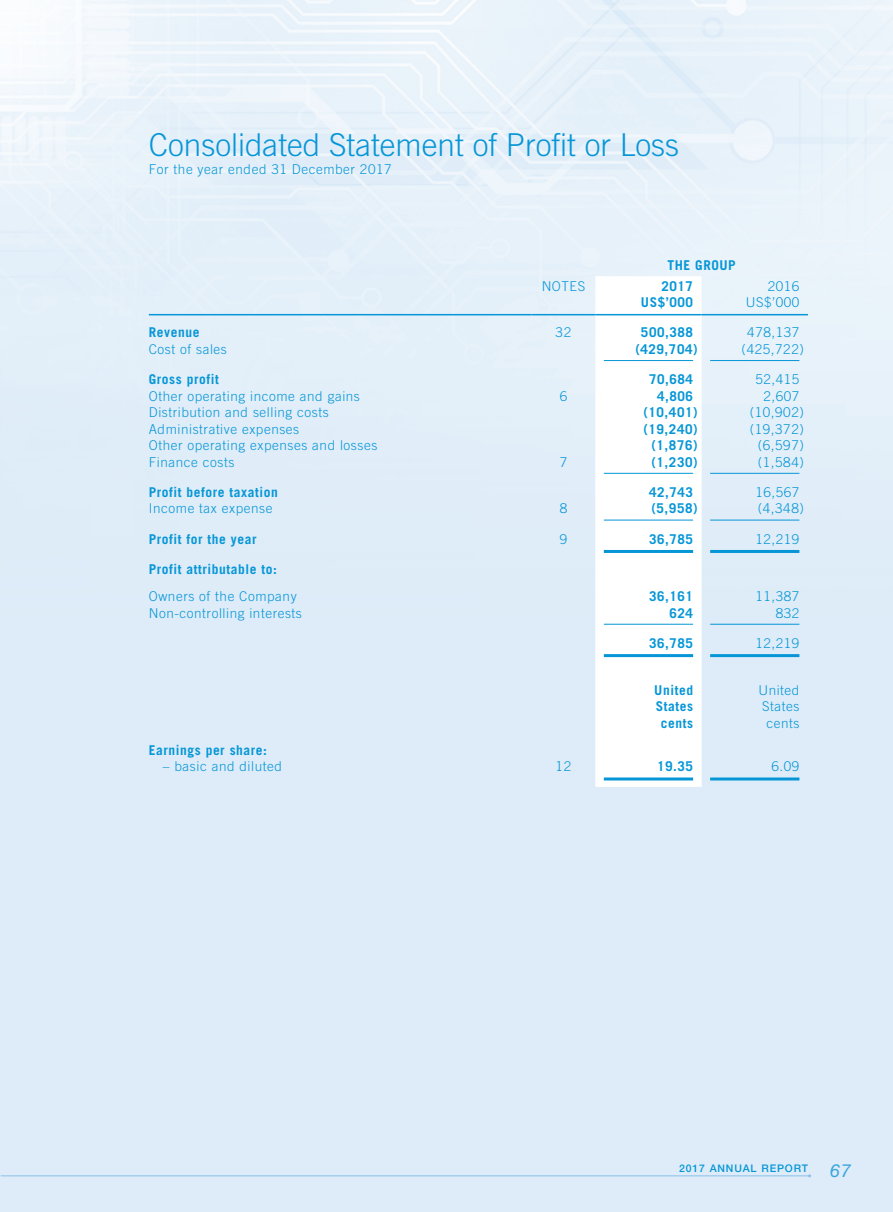
<style>
.page{position:relative;width:893px;height:1212px;background:#fff}
.page>*{position:absolute;margin:0;border:0;box-sizing:border-box;transform-origin:0 0}
.t1{font:300 31.5px "Trade Gothic LT Std";color:#0696d7}
._1__內文{font:300 13.5px "Trade Gothic LT Std";letter-spacing:.04em;color:#0696d7}
._1__內文-2{font:700 13.5px "Trade Gothic LT Std";letter-spacing:.04em;color:#0696d7}
.t2{font:500 10.5px "Helvetica Neue LT Std";letter-spacing:.08em;color:#0696d7}
.s1{font-weight:400;font-style:italic;font-size:18px;color:#3aa5dd}
</style>
<div class="page">
<hr style="left:1px;top:1175px;width:809px;height:1px;background:#8cc0e8">
<svg style="left:595px;top:276px;width:107px;height:511px"></svg>
<hr style="left:149px;top:314px;width:382px;height:1px;background:#0696d7">
<hr style="left:531px;top:314px;width:64px;height:1px;background:#0696d7">
<hr style="left:595px;top:314px;width:107px;height:1px;background:#0696d7">
<hr style="left:702px;top:314px;width:106px;height:1px;background:#0696d7">
<hr style="left:604px;top:360px;width:89px;height:1px;background:#0696d7">
<hr style="left:710px;top:360px;width:89px;height:1px;background:#0696d7">
<hr style="left:604px;top:473px;width:89px;height:1px;background:#0696d7">
<hr style="left:710px;top:473px;width:89px;height:1px;background:#0696d7">
<hr style="left:604px;top:520px;width:89px;height:1px;background:#0696d7">
<hr style="left:710px;top:520px;width:89px;height:1px;background:#0696d7">
<hr style="left:604px;top:550px;width:89px;height:3px;background:#0696d7">
<hr style="left:710px;top:550px;width:89px;height:3px;background:#0696d7">
<hr style="left:604px;top:624px;width:89px;height:1px;background:#0696d7">
<hr style="left:710px;top:624px;width:89px;height:1px;background:#0696d7">
<hr style="left:604px;top:654px;width:89px;height:3px;background:#0696d7">
<hr style="left:710px;top:654px;width:89px;height:3px;background:#0696d7">
<hr style="left:604px;top:777px;width:89px;height:3px;background:#0696d7">
<hr style="left:710px;top:777px;width:89px;height:3px;background:#0696d7">
<h1 class="t1" style="left:149px;top:126px;width:532px">Consolidated Statement of Profit or Loss</h1>
<p class="_1__內文" style="left:149px;top:161px;width:244px">For the year ended 31 December 2017</p>
<p class="_1__內文-2" style="left:667px;top:257px;width:70px">THE GROUP</p>
<p class="_1__內文" style="left:542px;top:278px;width:45px">NOTES</p>
<p class="_1__內文-2" style="left:661px;top:278px;width:33px">2017</p>
<p class="_1__內文" style="left:768px;top:278px;width:33px">2016</p>
<p class="_1__內文-2" style="left:641px;top:294px;width:54px">US$’000</p>
<p class="_1__內文" style="left:746px;top:295px;width:55px">US$’000</p>
<p class="_1__內文-2" style="left:149px;top:324px;width:52px">Revenue</p>
<p class="_1__內文" style="left:556px;top:325px;width:17px">32</p>
<p class="_1__內文-2" style="left:641px;top:324px;width:54px">500,388</p>
<p class="_1__內文" style="left:747px;top:325px;width:54px">478,137</p>
<p class="_1__內文" style="left:149px;top:341px;width:80px">Cost of sales</p>
<p class="_1__內文-2" style="left:635px;top:341px;width:64px">(429,704)</p>
<p class="_1__內文" style="left:742px;top:341px;width:64px">(425,722)</p>
<p class="_1__內文-2" style="left:149px;top:371px;width:71px">Gross profit</p>
<p class="_1__內文-2" style="left:649px;top:371px;width:46px">70,684</p>
<p class="_1__內文" style="left:755px;top:371px;width:46px">52,415</p>
<p class="_1__內文" style="left:149px;top:388px;width:213px">Other operating income and gains</p>
<p class="_1__內文" style="left:560px;top:388px;width:9px">6</p>
<p class="_1__內文-2" style="left:657px;top:388px;width:38px">4,806</p>
<p class="_1__內文" style="left:763px;top:388px;width:38px">2,607</p>
<p class="_1__內文" style="left:149px;top:404px;width:181px">Distribution and selling costs</p>
<p class="_1__內文-2" style="left:643px;top:404px;width:56px">(10,401)</p>
<p class="_1__內文" style="left:750px;top:404px;width:56px">(10,902)</p>
<p class="_1__內文" style="left:149px;top:421px;width:152px">Administrative expenses</p>
<p class="_1__內文-2" style="left:643px;top:421px;width:56px">(19,240)</p>
<p class="_1__內文" style="left:750px;top:421px;width:56px">(19,372)</p>
<p class="_1__內文" style="left:149px;top:437px;width:230px">Other operating expenses and losses</p>
<p class="_1__內文-2" style="left:651px;top:437px;width:48px">(1,876)</p>
<p class="_1__內文" style="left:758px;top:437px;width:48px">(6,597)</p>
<p class="_1__內文" style="left:149px;top:454px;width:87px">Finance costs</p>
<p class="_1__內文" style="left:560px;top:454px;width:9px">7</p>
<p class="_1__內文-2" style="left:651px;top:454px;width:48px">(1,230)</p>
<p class="_1__內文" style="left:758px;top:454px;width:48px">(1,584)</p>
<p class="_1__內文-2" style="left:149px;top:484px;width:130px">Profit before taxation</p>
<p class="_1__內文-2" style="left:649px;top:484px;width:46px">42,743</p>
<p class="_1__內文" style="left:755px;top:484px;width:46px">16,567</p>
<p class="_1__內文" style="left:149px;top:501px;width:125px">Income tax expense</p>
<p class="_1__內文" style="left:560px;top:501px;width:9px">8</p>
<p class="_1__內文-2" style="left:651px;top:500px;width:48px">(5,958)</p>
<p class="_1__內文" style="left:758px;top:501px;width:48px">(4,348)</p>
<p class="_1__內文-2" style="left:149px;top:531px;width:109px">Profit for the year</p>
<p class="_1__內文" style="left:560px;top:531px;width:9px">9</p>
<p class="_1__內文-2" style="left:649px;top:531px;width:46px">36,785</p>
<p class="_1__內文" style="left:755px;top:531px;width:46px">12,219</p>
<p class="_1__內文-2" style="left:149px;top:561px;width:130px">Profit attributable to:</p>
<p class="_1__內文" style="left:149px;top:588px;width:149px">Owners of the Company</p>
<p class="_1__內文-2" style="left:649px;top:588px;width:46px">36,161</p>
<p class="_1__內文" style="left:755px;top:588px;width:46px">11,387</p>
<p class="_1__內文" style="left:149px;top:605px;width:155px">Non-controlling interests</p>
<p class="_1__內文-2" style="left:669px;top:604px;width:25px">624</p>
<p class="_1__內文" style="left:776px;top:605px;width:25px">832</p>
<p class="_1__內文-2" style="left:649px;top:635px;width:46px">36,785</p>
<p class="_1__內文" style="left:755px;top:635px;width:46px">12,219</p>
<p class="_1__內文-2" style="left:654px;top:682px;width:40px">United</p>
<p class="_1__內文" style="left:758px;top:682px;width:43px">United</p>
<p class="_1__內文-2" style="left:656px;top:698px;width:39px">States</p>
<p class="_1__內文" style="left:762px;top:698px;width:39px">States</p>
<p class="_1__內文-2" style="left:661px;top:715px;width:34px">cents</p>
<p class="_1__內文" style="left:766px;top:715px;width:35px">cents</p>
<p class="_1__內文-2" style="left:149px;top:742px;width:120px">Earnings per share:</p>
<p class="_1__內文" style="left:163px;top:758px;width:120px">– basic and diluted</p>
<p class="_1__內文" style="left:556px;top:758px;width:17px">12</p>
<p class="_1__內文-2" style="left:657px;top:758px;width:38px">19.35</p>
<p class="_1__內文" style="left:771px;top:758px;width:29px">6.09</p>
<p class="t2" style="left:679px;top:1162px;width:173px">2017 ANNUAL REPORT <span class="s1">67</span></p>
</div>
